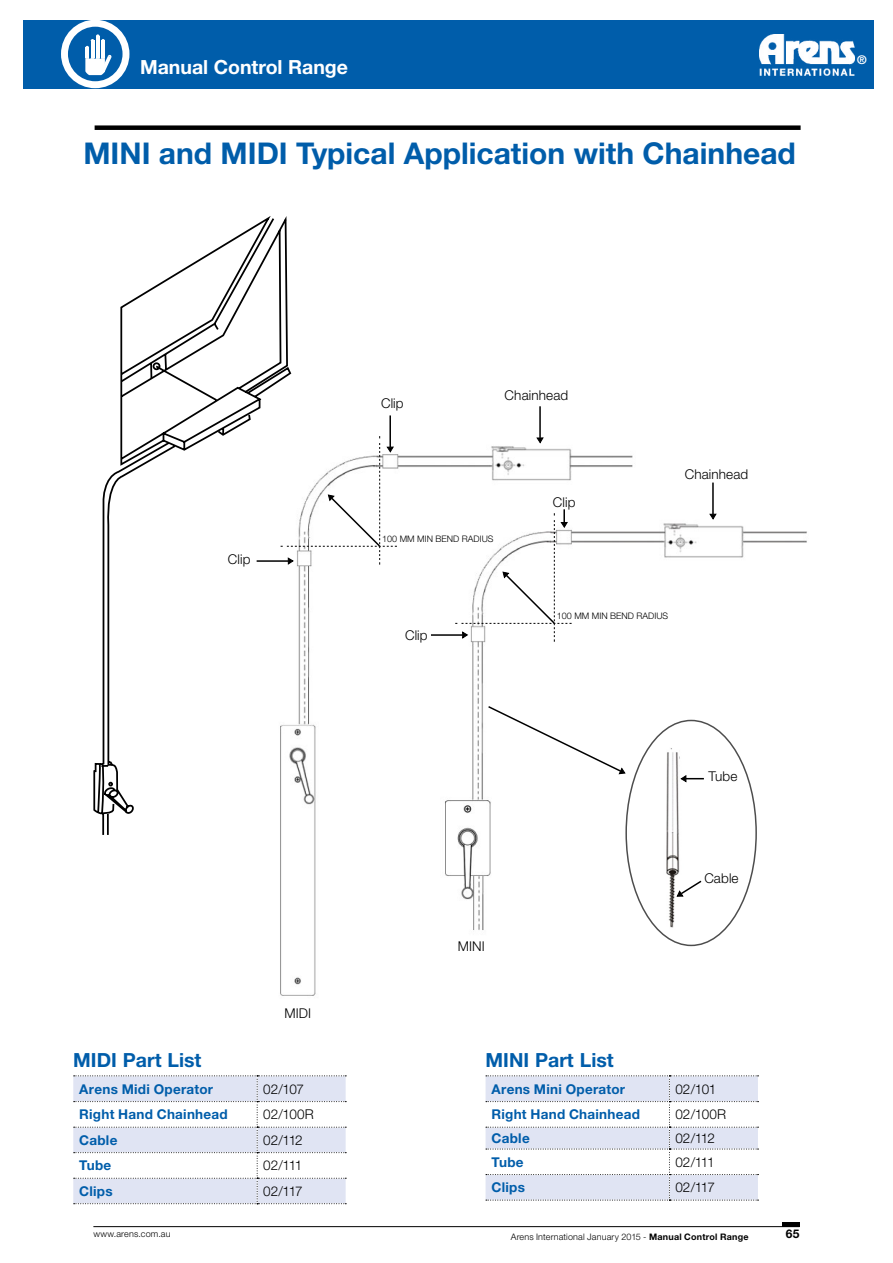
<style>
.page{position:relative;width:893px;height:1263px;background:#fff}
.page>*{position:absolute;margin:0;border:0;box-sizing:border-box;transform-origin:0 0}
.t1{font:700 30px "Helvetica Neue LT Std";color:#005daa}
.t2{font:700 19.5px "Helvetica Neue";color:#005daa}
.t3{font:700 19.5px "Helvetica Neue LT Std";color:#fff}
.t4{font:300 13.5px "Helvetica Neue LT Std";letter-spacing:.01em;color:#000}
.t5{font:700 13.5px "Helvetica Neue LT Std";letter-spacing:.02em;color:#005daa}
.t6{font:700 12px "Helvetica Neue LT Std";color:#000}
.t7{font:700 12px "Helvetica Neue";color:#fff}
.t8{font:300 9px "Helvetica Neue LT Std";letter-spacing:.015em;color:#000}
.s1{font-weight:700}
</style>
<div class="page">
<div style="left:782px;top:1222px;width:17px;height:5px;background:#000"></div>
<hr style="left:93px;top:1226px;width:706px;height:1px;background:#000">
<div style="left:23px;top:20px;width:850px;height:68px;background:#005daa"></div>
<img style="left:760px;top:35px;width:94px;height:41px">
<div style="left:61px;top:20px;width:68px;height:68px;border:7px solid #fff;border-radius:50%"></div>
<hr style="left:85px;top:48px;width:4px;height:10px;background:#fff">
<hr style="left:91px;top:41px;width:3px;height:17px;background:#fff">
<hr style="left:96px;top:36px;width:4px;height:22px;background:#fff">
<svg style="left:85px;top:34px;width:20px;height:14px"></svg>
<hr style="left:101px;top:41px;width:4px;height:17px;background:#fff">
<svg style="left:85px;top:55px;width:27px;height:20px"></svg>
<div style="left:95px;top:125px;width:706px;height:5px;background:#000"></div>
<img style="left:280px;top:446px;width:527px;height:550px">
<svg style="left:486px;top:1075px;width:273px;height:126px"></svg>
<svg style="left:73px;top:1075px;width:273px;height:129px"></svg>
<svg style="left:93px;top:216px;width:199px;height:621px"></svg>
<hr style="left:431px;top:634px;width:32px;height:2px;background:#000">
<hr style="left:257px;top:560px;width:31px;height:2px;background:#000">
<hr style="left:389px;top:415px;width:2px;height:32px;background:#000">
<svg style="left:536px;top:437px;width:8px;height:7px"></svg>
<hr style="left:539px;top:406px;width:2px;height:32px;background:#000">
<svg style="left:709px;top:513px;width:8px;height:7px"></svg>
<hr style="left:712px;top:482px;width:2px;height:32px;background:#000">
<svg style="left:281px;top:436px;width:116px;height:129px"></svg>
<img style="left:662px;top:748px;width:22px;height:184px">
<svg style="left:455px;top:509px;width:117px;height:133px"></svg>
<svg style="left:680px;top:775px;width:24px;height:8px"></svg>
<svg style="left:487px;top:705px;width:139px;height:70px"></svg>
<svg style="left:676px;top:879px;width:27px;height:18px"></svg>
<h2 class="t3" style="left:140px;top:55px;width:209px">Manual Control Range</h2>
<h1 class="t1" style="left:83px;top:135px;width:714px">MINI and MIDI Typical Application with Chainhead</h1>
<p class="t7" style="left:857px;top:52px;width:11px">®</p>
<p class="t4" style="left:228px;top:551px;width:24px">Clip</p>
<p class="t4" style="left:381px;top:395px;width:24px">Clip</p>
<p class="t4" style="left:505px;top:387px;width:65px">Chainhead</p>
<p class="t8" style="left:382px;top:533px;width:92px">100 mm Min Bend Radiu</p>
<p class="t8" style="left:488px;top:533px;width:7px">s</p>
<p class="t4" style="left:553px;top:494px;width:24px">Clip</p>
<p class="t4" style="left:685px;top:465px;width:65px">Chainhead</p>
<p class="t4" style="left:405px;top:627px;width:24px">Clip</p>
<p class="t8" style="left:557px;top:610px;width:92px">100 mm Min Bend Radiu</p>
<p class="t8" style="left:662px;top:610px;width:7px">s</p>
<p class="t4" style="left:284px;top:1005px;width:28px">MIDI</p>
<p class="t4" style="left:458px;top:938px;width:29px">MINI</p>
<h2 class="t2" style="left:73px;top:1048px;width:130px">MIDI Part List</h2>
<h2 class="t2" style="left:486px;top:1048px;width:130px">MINI Part List</h2>
<p class="t4" style="left:708px;top:768px;width:30px">Tube</p>
<p class="t4" style="left:704px;top:870px;width:36px">Cable</p>
<p class="t5" style="left:79px;top:1080px;width:135px">Arens Midi Operator</p>
<p class="t4" style="left:263px;top:1080px;width:42px">02/107</p>
<p class="t5" style="left:79px;top:1106px;width:150px">Right Hand Chainhead</p>
<p class="t4" style="left:263px;top:1106px;width:52px">02/100R</p>
<p class="t5" style="left:79px;top:1131px;width:40px">Cable</p>
<p class="t4" style="left:263px;top:1132px;width:41px">02/112</p>
<p class="t5" style="left:79px;top:1157px;width:34px">Tube</p>
<p class="t4" style="left:263px;top:1157px;width:41px">02/111</p>
<p class="t5" style="left:79px;top:1183px;width:35px">Clips</p>
<p class="t4" style="left:263px;top:1183px;width:41px">02/117</p>
<p class="t5" style="left:492px;top:1080px;width:135px">Arens Mini Operator</p>
<p class="t4" style="left:675px;top:1080px;width:42px">02/101</p>
<p class="t5" style="left:492px;top:1106px;width:150px">Right Hand Chainhead</p>
<p class="t4" style="left:675px;top:1106px;width:52px">02/100R</p>
<p class="t5" style="left:492px;top:1130px;width:40px">Cable</p>
<p class="t4" style="left:675px;top:1130px;width:41px">02/112</p>
<p class="t5" style="left:492px;top:1153px;width:34px">Tube</p>
<p class="t4" style="left:675px;top:1153px;width:41px">02/111</p>
<p class="t5" style="left:492px;top:1179px;width:35px">Clips</p>
<p class="t4" style="left:675px;top:1179px;width:41px">02/117</p>
<p class="t8" style="left:93px;top:1228px;width:79px">www.arens.com.au</p>
<p class="t8" style="left:511px;top:1231px;width:239px">Arens International January 2015 - <span class="s1">Manual Control Range</span></p>
<p class="t6" style="left:786px;top:1226px;width:15px">65</p>
</div>
